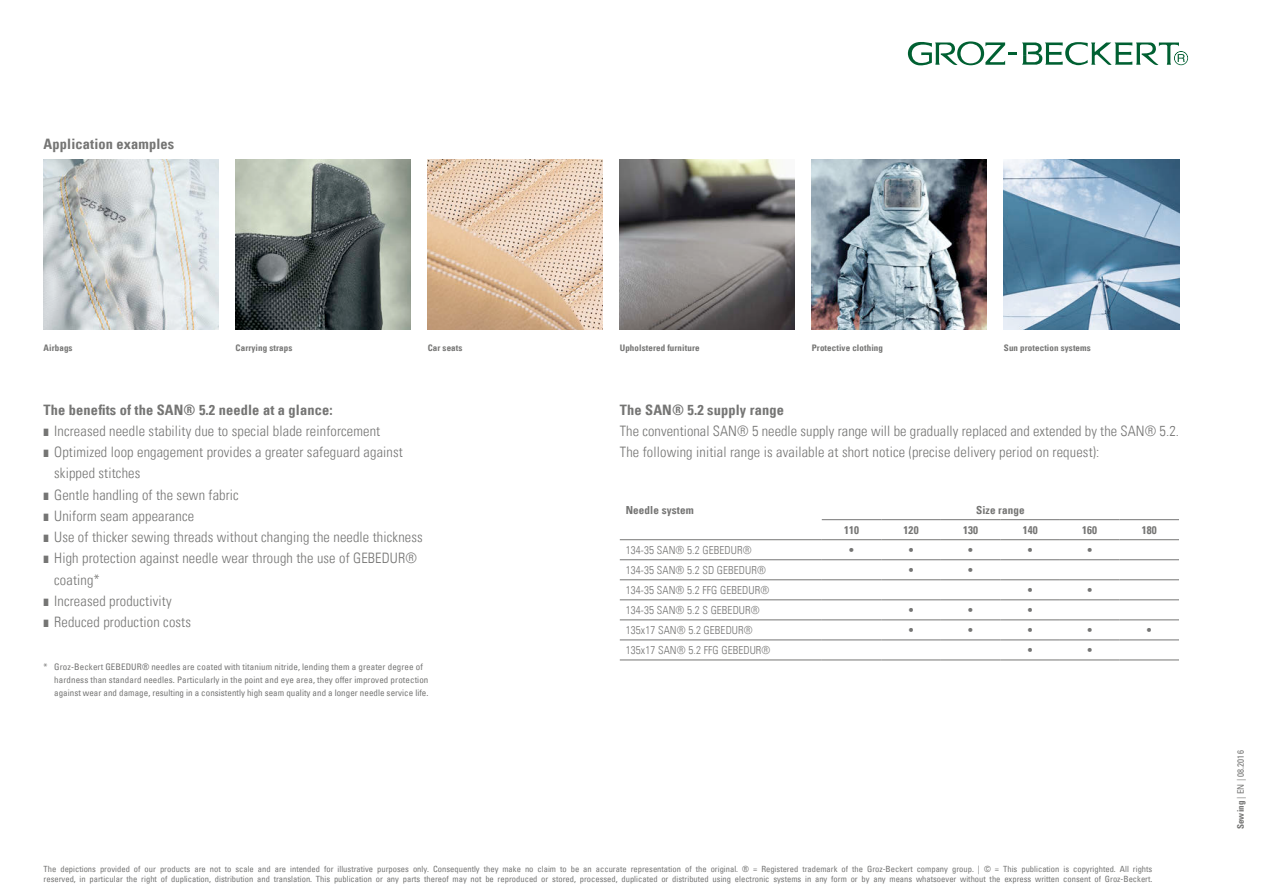
<style>
.page{position:relative;width:1263px;height:893px;background:#fff}
.page>*{position:absolute;margin:0;border:0;box-sizing:border-box;transform-origin:0 0}
.t1{font:14.4px/21.3px "Univers Com 47 Light Cond";letter-spacing:.01em;color:#757574}
.t2{font:14.4px "Univers Com 67 Bold Cond";letter-spacing:.01em;color:#757574}
.t3{font:11.1px "Univers Com 47 Light Cond";letter-spacing:.01em;color:#757574}
.t4{font:11.1px "Univers Com 67 Bold Cond";letter-spacing:.01em;color:#757574}
.t5{font:condensed 9px/13.4px "Univers Com 57";letter-spacing:.01em;color:#757574}
.t6{font:9px "Univers Com 67 Bold Cond";letter-spacing:.01em;color:#757574}
.t7{font:condensed 8.55px/10.5px "Univers Com 57";color:#757574}
.s1{font-family:"Monotype Sorts";font-size:10.2px}
.s2{font-family:"Univers Com 67 Bold Cond";font-stretch:normal}
</style>
<div class="page">
<svg style="left:908px;top:41px;width:280px;height:24px"></svg>
<img style="left:44px;top:159px;width:175px;height:171px">
<img style="left:428px;top:159px;width:175px;height:171px">
<img style="left:236px;top:159px;width:175px;height:171px">
<img style="left:620px;top:159px;width:175px;height:171px">
<img style="left:812px;top:159px;width:175px;height:171px">
<img style="left:1004px;top:159px;width:175px;height:171px">
<hr style="left:822px;top:519px;width:59px;height:1px;background:#757574">
<hr style="left:881px;top:519px;width:60px;height:1px;background:#757574">
<hr style="left:941px;top:519px;width:59px;height:1px;background:#757574">
<hr style="left:1000px;top:519px;width:60px;height:1px;background:#757574">
<hr style="left:1060px;top:519px;width:59px;height:1px;background:#757574">
<hr style="left:1119px;top:519px;width:60px;height:1px;background:#757574">
<hr style="left:620px;top:539px;width:202px;height:1px;background:#757574">
<hr style="left:822px;top:539px;width:59px;height:1px;background:#757574">
<hr style="left:881px;top:539px;width:60px;height:1px;background:#757574">
<hr style="left:941px;top:539px;width:59px;height:1px;background:#757574">
<hr style="left:1000px;top:539px;width:60px;height:1px;background:#757574">
<hr style="left:1060px;top:539px;width:59px;height:1px;background:#757574">
<hr style="left:1119px;top:539px;width:60px;height:1px;background:#757574">
<hr style="left:620px;top:559px;width:202px;height:1px;background:#757574">
<hr style="left:822px;top:559px;width:59px;height:1px;background:#757574">
<hr style="left:881px;top:559px;width:60px;height:1px;background:#757574">
<hr style="left:941px;top:559px;width:59px;height:1px;background:#757574">
<hr style="left:1000px;top:559px;width:60px;height:1px;background:#757574">
<hr style="left:1060px;top:559px;width:59px;height:1px;background:#757574">
<hr style="left:1119px;top:559px;width:60px;height:1px;background:#757574">
<hr style="left:620px;top:579px;width:202px;height:1px;background:#757574">
<hr style="left:822px;top:579px;width:59px;height:1px;background:#757574">
<hr style="left:881px;top:579px;width:60px;height:1px;background:#757574">
<hr style="left:941px;top:579px;width:59px;height:1px;background:#757574">
<hr style="left:1000px;top:579px;width:60px;height:1px;background:#757574">
<hr style="left:1060px;top:579px;width:59px;height:1px;background:#757574">
<hr style="left:1119px;top:579px;width:60px;height:1px;background:#757574">
<hr style="left:620px;top:599px;width:202px;height:1px;background:#757574">
<hr style="left:822px;top:599px;width:59px;height:1px;background:#757574">
<hr style="left:881px;top:599px;width:60px;height:1px;background:#757574">
<hr style="left:941px;top:599px;width:59px;height:1px;background:#757574">
<hr style="left:1000px;top:599px;width:60px;height:1px;background:#757574">
<hr style="left:1060px;top:599px;width:59px;height:1px;background:#757574">
<hr style="left:1119px;top:599px;width:60px;height:1px;background:#757574">
<hr style="left:620px;top:619px;width:202px;height:1px;background:#757574">
<hr style="left:822px;top:619px;width:59px;height:1px;background:#757574">
<hr style="left:881px;top:619px;width:60px;height:1px;background:#757574">
<hr style="left:941px;top:619px;width:59px;height:1px;background:#757574">
<hr style="left:1000px;top:619px;width:60px;height:1px;background:#757574">
<hr style="left:1060px;top:619px;width:59px;height:1px;background:#757574">
<hr style="left:1119px;top:619px;width:60px;height:1px;background:#757574">
<hr style="left:620px;top:639px;width:202px;height:1px;background:#757574">
<hr style="left:822px;top:639px;width:59px;height:1px;background:#757574">
<hr style="left:881px;top:639px;width:60px;height:1px;background:#757574">
<hr style="left:941px;top:639px;width:59px;height:1px;background:#757574">
<hr style="left:1000px;top:639px;width:60px;height:1px;background:#757574">
<hr style="left:1060px;top:639px;width:59px;height:1px;background:#757574">
<hr style="left:1119px;top:639px;width:60px;height:1px;background:#757574">
<hr style="left:620px;top:660px;width:202px;height:1px;background:#757574">
<hr style="left:822px;top:660px;width:59px;height:1px;background:#757574">
<hr style="left:881px;top:660px;width:60px;height:1px;background:#757574">
<hr style="left:941px;top:660px;width:59px;height:1px;background:#757574">
<hr style="left:1000px;top:660px;width:60px;height:1px;background:#757574">
<hr style="left:1060px;top:660px;width:59px;height:1px;background:#757574">
<hr style="left:1119px;top:660px;width:60px;height:1px;background:#757574">
<p class="t2" style="left:44px;top:135px;width:132px">Application examples</p>
<p class="t6" style="left:44px;top:342px;width:31px">Airbags</p>
<p class="t6" style="left:236px;top:342px;width:58px">Carrying straps</p>
<p class="t6" style="left:428px;top:342px;width:36px">Car seats</p>
<p class="t6" style="left:620px;top:342px;width:81px">Upholstered furniture</p>
<p class="t6" style="left:812px;top:342px;width:73px">Protective clothing</p>
<p class="t6" style="left:1004px;top:342px;width:88px">Sun protection systems</p>
<p class="t2" style="left:44px;top:401px;width:290px">The benefits of the SAN® 5.2 needle at a glance:</p>
<p class="t1" style="left:44px;top:420px;width:338px"><span class="s1">]]</span> Increased needle stability due to special blade reinforcement</p>
<p class="t1" style="left:44px;top:441px;width:361px"><span class="s1">]]</span> Optimized loop engagement provides a greater safeguard against</p>
<p class="t1" style="left:54px;top:463px;width:88px">skipped stitches</p>
<p class="t1" style="left:44px;top:484px;width:197px"><span class="s1">]]</span> Gentle handling of the sewn fabric</p>
<p class="t1" style="left:44px;top:505px;width:152px"><span class="s1">]]</span> Uniform seam appearance</p>
<p class="t1" style="left:44px;top:526px;width:381px"><span class="s1">]]</span> Use of thicker sewing threads without changing the needle thickness</p>
<p class="t1" style="left:44px;top:548px;width:375px"><span class="s1">]]</span> High protection against needle wear through the use of GEBEDUR®</p>
<p class="t1" style="left:54px;top:569px;width:47px">coating*</p>
<p class="t1" style="left:44px;top:590px;width:130px"><span class="s1">]]</span> Increased productivity</p>
<p class="t1" style="left:44px;top:611px;width:149px"><span class="s1">]]</span> Reduced production costs</p>
<p class="t5" style="left:54px;top:660px;width:376px;text-indent:-11px">* Groz-Beckert GEBEDUR® needles are coated with titanium nitride, lending them a greater degree of hardness than standard needles. Particularly in the point and eye area, they offer improved protection against wear and damage, resulting in a consistently high seam quality and a longer needle service life.</p>
<p class="t2" style="left:620px;top:401px;width:166px">The SAN® 5.2 supply range</p>
<p class="t1" style="left:620px;top:420px;width:561px">The conventional SAN® 5 needle supply range will be gradually replaced and extended by the SAN® 5.2.<br>The following initial range is available at short notice (precise delivery period on request):</p>
<p class="t4" style="left:626px;top:503px;width:69px">Needle system</p>
<p class="t4" style="left:976px;top:503px;width:50px">Size range</p>
<p class="t4" style="left:844px;top:523px;width:17px">110</p>
<p class="t4" style="left:903px;top:523px;width:17px">120</p>
<p class="t4" style="left:963px;top:523px;width:17px">130</p>
<p class="t4" style="left:1023px;top:523px;width:17px">140</p>
<p class="t4" style="left:1082px;top:523px;width:17px">160</p>
<p class="t4" style="left:1142px;top:523px;width:17px">180</p>
<p class="t3" style="left:626px;top:543px;width:127px">134-35 SAN® 5.2 GEBEDUR®</p>
<p class="t4" style="left:849px;top:543px;width:6px">•</p>
<p class="t4" style="left:909px;top:543px;width:6px">•</p>
<p class="t4" style="left:968px;top:543px;width:6px">•</p>
<p class="t4" style="left:1028px;top:543px;width:6px">•</p>
<p class="t4" style="left:1087px;top:543px;width:6px">•</p>
<p class="t3" style="left:626px;top:563px;width:142px">134-35 SAN® 5.2 SD GEBEDUR®</p>
<p class="t4" style="left:909px;top:563px;width:6px">•</p>
<p class="t4" style="left:968px;top:563px;width:6px">•</p>
<p class="t3" style="left:626px;top:583px;width:145px">134-35 SAN® 5.2 FFG GEBEDUR®</p>
<p class="t4" style="left:1028px;top:583px;width:6px">•</p>
<p class="t4" style="left:1087px;top:583px;width:6px">•</p>
<p class="t3" style="left:626px;top:603px;width:135px">134-35 SAN® 5.2 S GEBEDUR®</p>
<p class="t4" style="left:909px;top:603px;width:6px">•</p>
<p class="t4" style="left:968px;top:603px;width:6px">•</p>
<p class="t4" style="left:1028px;top:603px;width:6px">•</p>
<p class="t3" style="left:626px;top:623px;width:128px">135x17 SAN® 5.2 GEBEDUR®</p>
<p class="t4" style="left:909px;top:623px;width:6px">•</p>
<p class="t4" style="left:968px;top:623px;width:6px">•</p>
<p class="t4" style="left:1028px;top:623px;width:6px">•</p>
<p class="t4" style="left:1087px;top:623px;width:6px">•</p>
<p class="t4" style="left:1147px;top:623px;width:6px">•</p>
<p class="t3" style="left:626px;top:643px;width:146px">135x17 SAN® 5.2 FFG GEBEDUR®</p>
<p class="t4" style="left:1028px;top:643px;width:6px">•</p>
<p class="t4" style="left:1087px;top:643px;width:6px">•</p>
<p class="t7" style="left:44px;top:863px;width:1110px">The depictions provided of our products are not to scale and are intended for illustrative purposes only. Consequently they make no claim to be an accurate representation of the original. ® = Registered trademark of the Groz-Beckert company group. | © = This publication is copyrighted. All rights reserved, in particular the right of duplication, distribution and translation. This publication or any parts thereof may not be reproduced or stored, processed, duplicated or distributed using electronic systems in any form or by any means whatsoever without the express written consent of Groz-Beckert.</p>
<p class="t5" style="left:1234px;top:829px;width:80px;rotate:-90deg"><span class="s2">Sewing</span> | EN | 08.2016</p>
</div>
